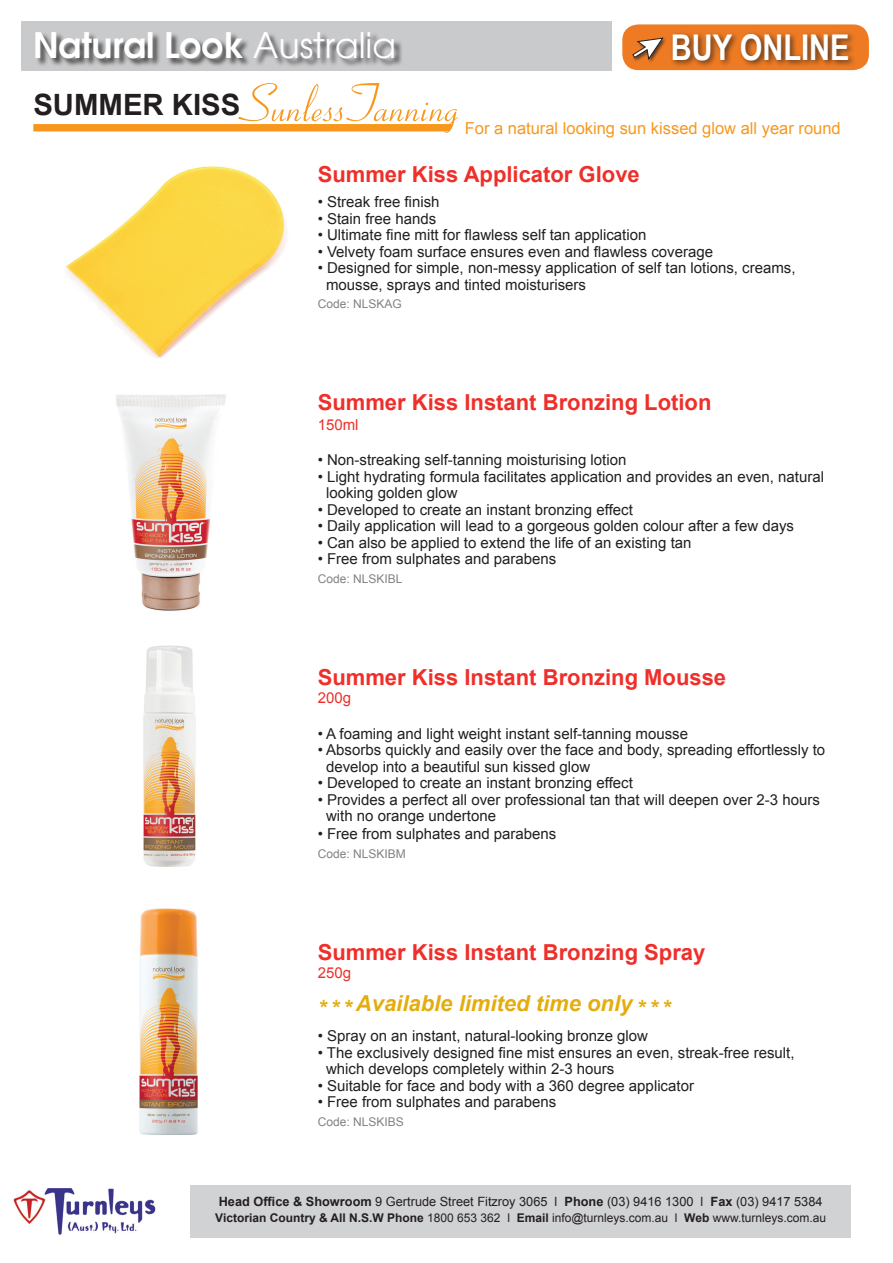
<style>
.page{position:relative;width:893px;height:1263px;background:#fff}
.page>*{position:absolute;margin:0;border:0;box-sizing:border-box;transform-origin:0 0}
.t1{font:700 35.4px "Arial Narrow";color:#fff}
.t2{font:600 34.5px "Avant Garde";color:#fff}
.t3{font:700 29.4px "Arial";color:#231f20}
.t4{font:700 22.05px "Arial";color:#ee2f2a}
.t5{font:italic 700 22.05px "Arial";color:#e4ad0e}
.t6{font:16.5px "Arial";color:#f7981d}
.t7{font:15px/16.5px "Arial";color:#231f20}
.t8{font:15px "Arial";color:#ee2f2a}
.t9{font:12.75px "Arial";color:#231f20}
.t10{font:12px "Arial";color:#231f20}
.t11{font:12px "Arial";color:#808285}
.s1{font-weight:400}
.s2{font-weight:700}
</style>
<div class="page">
<img style="left:65px;top:166px;width:222px;height:192px">
<img style="left:116px;top:394px;width:110px;height:217px">
<img style="left:143px;top:645px;width:53px;height:222px">
<img style="left:139px;top:908px;width:59px;height:227px">
<svg style="left:33px;top:83px;width:425px;height:50px"></svg>
<div style="left:21px;top:21px;width:591px;height:50px;background:#c9cacc"></div>
<div style="left:36px;top:32px;width:367px;height:35px;background:#231f20;opacity:.75"></div>
<div style="left:622px;top:24px;width:247px;height:46px;background:#ee7b23;border-radius:16px"></div>
<div style="left:670px;top:31px;width:187px;height:37px;background:#231f20;opacity:.75"></div>
<div style="left:632px;top:37px;width:36px;height:27px;background:#231f20;opacity:.72"></div>
<svg style="left:632px;top:38px;width:31px;height:22px"></svg>
<div style="left:190px;top:1185px;width:661px;height:53px;background:#d1d2d4"></div>
<img style="left:13px;top:1188px;width:143px;height:47px">
<h2 class="t2" style="left:33px;top:22px;width:365px">Natural Look <span class="s1">Australia</span></h2>
<h1 class="t1" style="left:671px;top:20px;width:180px">BUY ONLINE</h1>
<h3 class="t3" style="left:33px;top:85px;width:209px">SUMMER KISS</h3>
<p class="t6" style="left:465px;top:117px;width:377px">For a natural looking sun kissed glow all year round</p>
<h3 class="t4" style="left:318px;top:159px;width:324px">Summer Kiss Applicator Glove</h3>
<p class="t7" style="left:318px;top:194px;width:123px">• Streak free finish</p>
<p class="t7" style="left:318px;top:210px;width:120px">• Stain free hands</p>
<p class="t7" style="left:318px;top:227px;width:330px">• Ultimate fine mitt for flawless self tan application</p>
<p class="t7" style="left:318px;top:243px;width:397px">• Velvety foam surface ensures even and flawless coverage</p>
<p class="t7" style="left:326px;top:260px;width:471px;text-indent:-8px">• Designed for simple, non-messy application of self tan lotions, creams, mousse, sprays and tinted moisturisers</p>
<p class="t11" style="left:318px;top:296px;width:86px">Code: NLSKAG</p>
<h3 class="t4" style="left:318px;top:388px;width:395px">Summer Kiss Instant Bronzing Lotion</h3>
<p class="t8" style="left:318px;top:415px;width:42px">150ml</p>
<p class="t7" style="left:318px;top:452px;width:310px">• Non-streaking self-tanning moisturising lotion</p>
<p class="t7" style="left:326px;top:468px;width:499px;text-indent:-8px">• Light hydrating formula facilitates application and provides an even, natural looking golden glow</p>
<p class="t7" style="left:318px;top:501px;width:317px">• Developed to create an instant bronzing effect</p>
<p class="t7" style="left:318px;top:518px;width:478px">• Daily application will lead to a gorgeous golden colour after a few days</p>
<p class="t7" style="left:318px;top:534px;width:375px">• Can also be applied to extend the life of an existing tan</p>
<p class="t7" style="left:318px;top:551px;width:240px">• Free from sulphates and parabens</p>
<p class="t11" style="left:318px;top:571px;width:86px">Code: NLSKIBL</p>
<h3 class="t4" style="left:318px;top:662px;width:410px">Summer Kiss Instant Bronzing Mousse</h3>
<p class="t8" style="left:318px;top:688px;width:35px">200g</p>
<p class="t7" style="left:318px;top:725px;width:372px">• A foaming and light weight instant self-tanning mousse</p>
<p class="t7" style="left:326px;top:742px;width:501px;text-indent:-8px">• Absorbs quickly and easily over the face and body, spreading effortlessly to develop into a beautiful sun kissed glow</p>
<p class="t7" style="left:318px;top:775px;width:317px">• Developed to create an instant bronzing effect</p>
<p class="t7" style="left:326px;top:791px;width:495px;text-indent:-8px">• Provides a perfect all over professional tan that will deepen over 2-3 hours with no orange undertone</p>
<p class="t7" style="left:318px;top:826px;width:240px">• Free from sulphates and parabens</p>
<p class="t11" style="left:318px;top:846px;width:90px">Code: NLSKIBM</p>
<h3 class="t4" style="left:318px;top:937px;width:389px">Summer Kiss Instant Bronzing Spray</h3>
<p class="t8" style="left:318px;top:963px;width:35px">250g</p>
<h3 class="t5" style="left:318px;top:988px;width:354px">* * * Available limited time only * * *</h3>
<p class="t7" style="left:318px;top:1028px;width:332px">• Spray on an instant, natural-looking bronze glow</p>
<p class="t7" style="left:326px;top:1044px;width:470px;text-indent:-8px">• The exclusively designed fine mist ensures an even, streak-free result, which develops completely within 2-3 hours</p>
<p class="t7" style="left:318px;top:1077px;width:378px">• Suitable for face and body with a 360 degree applicator</p>
<p class="t7" style="left:318px;top:1094px;width:240px">• Free from sulphates and parabens</p>
<p class="t11" style="left:318px;top:1114px;width:88px">Code: NLSKIBS</p>
<p class="t9" style="left:219px;top:1193px;width:605px"><span class="s2">Head Office &amp; Showroom</span> 9 Gertrude Street Fitzroy 3065 l <span class="s2">Phone</span> (03) 9416 1300 l <span class="s2">Fax</span> (03) 9417 5384</p>
<p class="t10" style="left:215px;top:1210px;width:612px"><span class="s2">Victorian Country &amp; All N.S.W Phone</span> 1800 653 362 l <span class="s2">Email</span> info@turnleys.com.au l <span class="s2">Web</span> www.turnleys.com.au</p>
</div>
